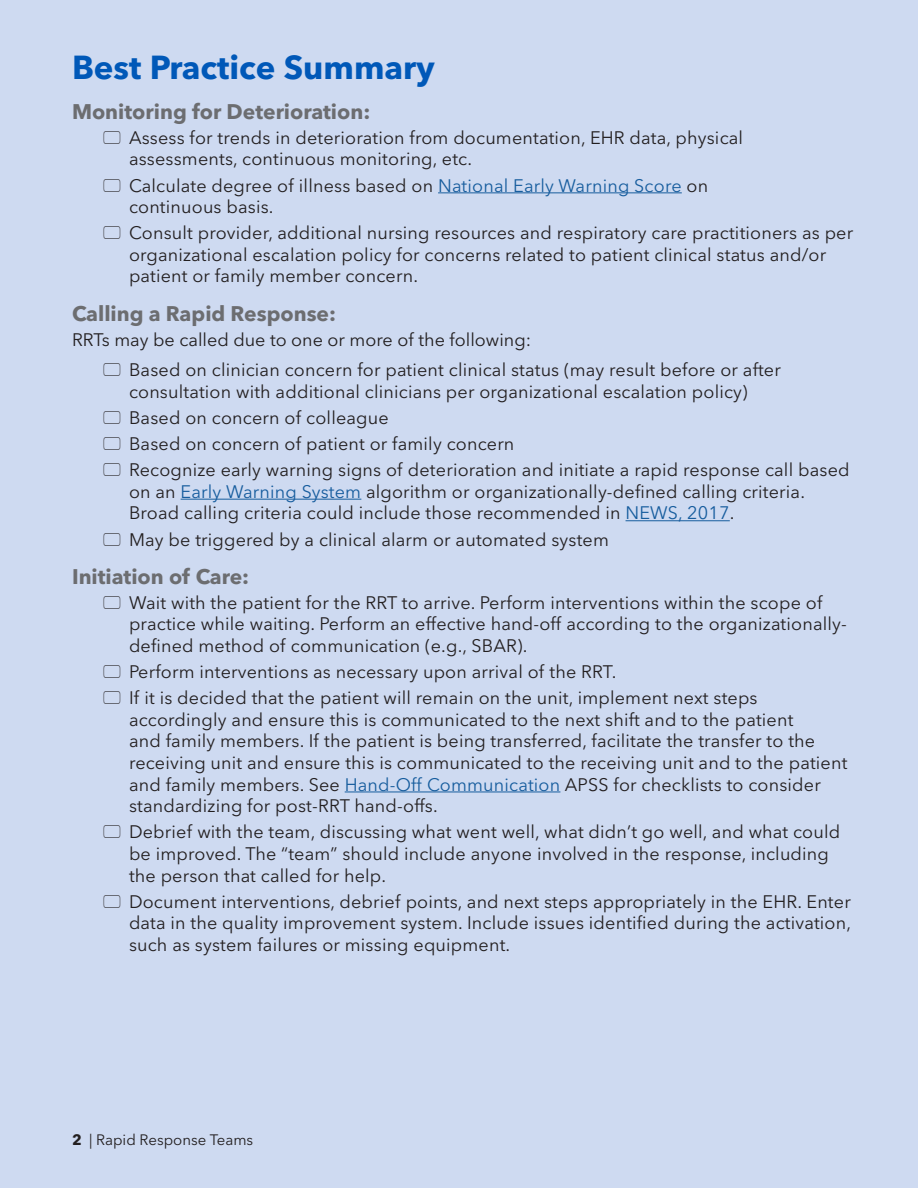
<style>
.page{position:relative;width:918px;height:1188px;background:#cedaf1}
.page>*{position:absolute;margin:0;border:0;box-sizing:border-box;transform-origin:0 0}
.Heading_1{font:700 33px "Avenir Next LT Pro";color:#0058b8}
.Heading_2{font:700 21px "Avenir Next LT Pro";color:#6c6d70}
.Body_text{font:18px/21.6px "Avenir Next LT Pro";letter-spacing:.01em;color:#231f20}
.t1{font:15px "Avenir Next LT Pro";color:#231f20}
.s1{color:#175d9e}
.s2{font-weight:700}
</style>
<div class="page">
<hr style="left:438px;top:192px;width:244px;height:1px;background:#175d9e">
<hr style="left:181px;top:499px;width:180px;height:1px;background:#175d9e">
<hr style="left:626px;top:520px;width:104px;height:1px;background:#175d9e">
<hr style="left:345px;top:792px;width:215px;height:1px;background:#175d9e">
<p class="Heading_1" style="left:72px;top:47px;width:365px">Best Practice Summary</p>
<p class="Heading_2" style="left:72px;top:99px;width:300px">Monitoring for Deterioration:</p>
<p class="Body_text" style="left:129px;top:127px;width:616px">Assess for trends in deterioration from documentation, EHR data, physical assessments, continuous monitoring, etc.</p>
<p class="Body_text" style="left:129px;top:174px;width:581px">Calculate degree of illness based on <span class="s1">National Early Warning Score</span> on continuous basis.</p>
<p class="Body_text" style="left:129px;top:222px;width:726px">Consult provider, additional nursing resources and respiratory care practitioners as per organizational escalation policy for concerns related to patient clinical status and/or patient or family member concern.</p>
<p class="Heading_2" style="left:72px;top:301px;width:266px">Calling a Rapid Response:</p>
<p class="Body_text" style="left:72px;top:329px;width:461px">RRTs may be called due to one or more of the following:</p>
<p class="Body_text" style="left:129px;top:359px;width:653px">Based on clinician concern for patient clinical status (may result before or after consultation with additional clinicians per organizational escalation policy)</p>
<p class="Body_text" style="left:129px;top:407px;width:261px">Based on concern of colleague</p>
<p class="Body_text" style="left:129px;top:433px;width:387px">Based on concern of patient or family concern</p>
<p class="Body_text" style="left:129px;top:459px;width:722px">Recognize early warning signs of deterioration and initiate a rapid response call based on an <span class="s1">Early Warning System</span> algorithm or organizationally-defined calling criteria.<br>Broad calling criteria could include those recommended in <span class="s1">NEWS, 2017</span>.</p>
<p class="Body_text" style="left:129px;top:528px;width:482px">May be triggered by a clinical alarm or automated system</p>
<p class="Heading_2" style="left:72px;top:564px;width:179px">Initiation of Care:</p>
<p class="Body_text" style="left:129px;top:592px;width:719px">Wait with the patient for the RRT to arrive. Perform interventions within the scope of practice while waiting. Perform an effective hand-off according to the organizationally&shy;defined method of communication (e.g., SBAR).</p>
<p class="Body_text" style="left:129px;top:661px;width:489px">Perform interventions as necessary upon arrival of the RRT.</p>
<p class="Body_text" style="left:129px;top:687px;width:720px">If it is decided that the patient will remain on the unit, implement next steps accordingly and ensure this is communicated to the next shift and to the patient<br>and family members. If the patient is being transferred, facilitate the transfer to the receiving unit and ensure this is communicated to the receiving unit and to the patient and family members. See <span class="s1">Hand-Off Communication</span> APSS for checklists to consider standardizing for post-RRT hand-offs.</p>
<p class="Body_text" style="left:129px;top:821px;width:713px">Debrief with the team, discussing what went well, what didn’t go well, and what could be improved. The “team” should include anyone involved in the response, including the person that called for help.</p>
<p class="Body_text" style="left:129px;top:891px;width:724px;text-align:justify">Document interventions, debrief points, and next steps appropriately in the EHR. Enter data in the quality improvement system. Include issues identified during the activation, such as system failures or missing equipment.</p>
<p class="t1" style="left:72px;top:1131px;width:183px"><span class="s2">2</span> | Rapid Response Teams</p>
</div>
